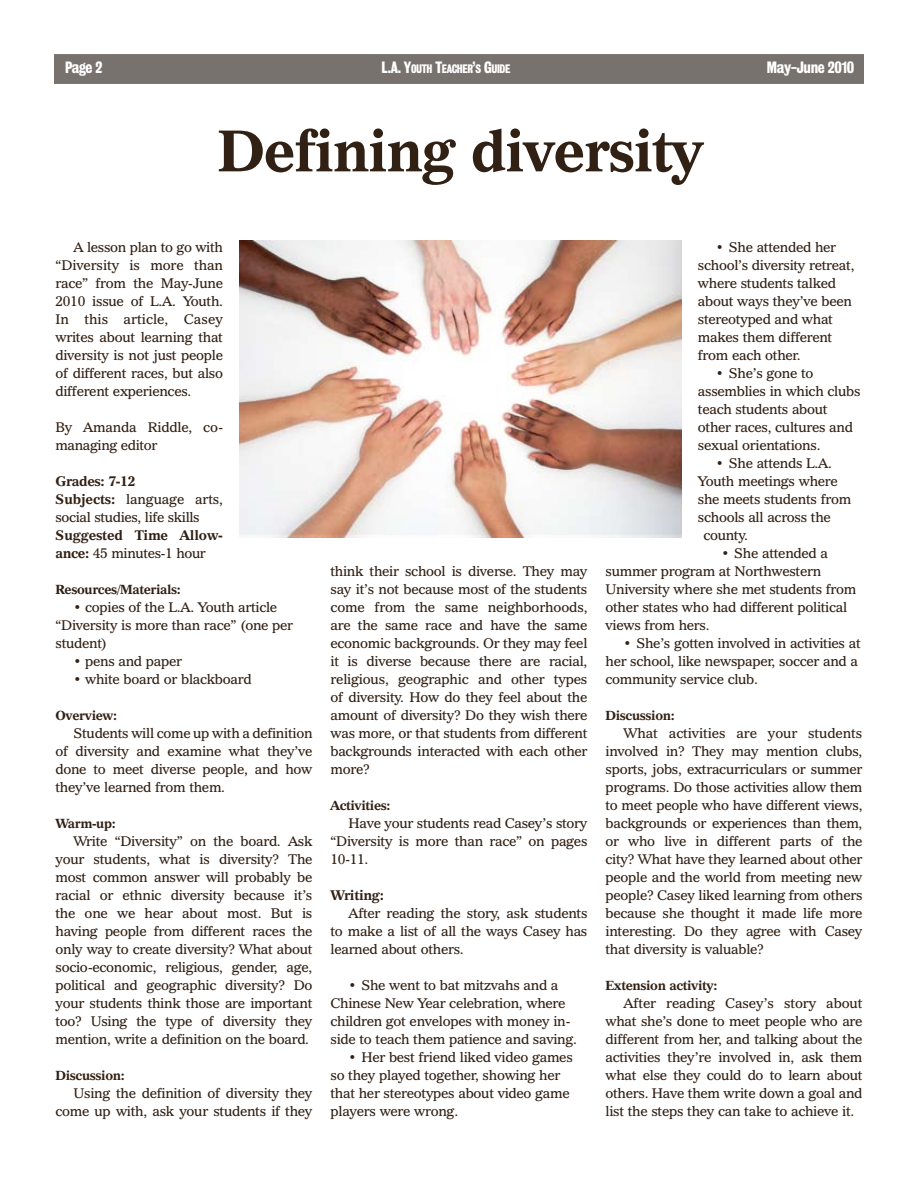
<style>
.page{position:relative;width:918px;height:1188px;background:#fff}
.page>*{position:absolute;margin:0;border:0;box-sizing:border-box;transform-origin:0 0}
.t1{font:700 56.85px "Imperial BT";letter-spacing:-.025em;color:#312014}
.t2{font:15px "Bureau Grot Three Seven";letter-spacing:-.025em;color:#fff}
.t3{font:13.5px/18px "Imperial BT";letter-spacing:-.02em;color:#312014}
.t4{font:700 13.5px/18px "Imperial BT";letter-spacing:-.01em;color:#312014}
.t5{font:700 12.75px "Imperial BT";letter-spacing:-.025em;color:#312014}
.t6{font:11.25px "Bureau Grot Three Seven";letter-spacing:-.035em;color:#fff}
.s1{font-size:15px}
.s2{font-weight:700}
.s3{font-weight:400}
</style>
<div class="page">
<div style="left:54px;top:54px;width:810px;height:30px;background:#78726f"></div>
<img style="left:239px;top:240px;width:443px;height:298px">
<p class="t2" style="left:65px;top:59px;width:39px">Page 2</p>
<p class="t6" style="left:382px;top:63px;width:130px"><span class="s1">L.A. Y</span>OUTH <span class="s1">T</span>EACHER<span class="s1">’</span>S <span class="s1">G</span>UIDE</p>
<p class="t2" style="left:767px;top:59px;width:89px">May-June 2010</p>
<h1 class="t1" style="left:218px;top:116px;width:487px">Defining diversity</h1>
<p class="t3" style="left:56px;top:238px;width:169px;text-align:justify;text-indent:18px">A lesson plan to go with “Diversity is more than race” from the May-June 2010 issue of L.A. Youth.<br>In this article, Casey writes about learning that diversity is not just people of different races, but also different experiences.</p>
<p class="t3" style="left:56px;top:418px;width:169px">By Amanda Riddle, co&shy;managing editor</p>
<p class="t3" style="left:56px;top:472px;width:169px"><span class="s2">Grades: 7-12<br>Subjects:</span> language arts, social studies, life skills</p>
<p class="t4" style="left:56px;top:526px;width:169px">Suggested Time Allow&shy;ance: <span class="s3">45 minutes-1 hour</span></p>
<p class="t5" style="left:56px;top:582px;width:127px">Resources/Materials:</p>
<p class="t3" style="left:56px;top:598px;width:239px;text-indent:18px">• copies of the L.A. Youth article “Diversity is more than race” (one per student)</p>
<p class="t3" style="left:74px;top:652px;width:110px">• pens and paper</p>
<p class="t3" style="left:74px;top:670px;width:180px">• white board or blackboard</p>
<p class="t5" style="left:56px;top:708px;width:63px">Overview:</p>
<p class="t3" style="left:56px;top:724px;width:258px;text-align:justify;text-indent:18px">Students will come up with a definition of diversity and examine what they’ve done to meet diverse people, and how they’ve learned from them.</p>
<p class="t5" style="left:56px;top:816px;width:62px">Warm-up:</p>
<p class="t3" style="left:56px;top:832px;width:259px;text-align:justify;text-indent:18px">Write “Diversity” on the board. Ask your students, what is diversity? The most common answer will probably be racial or ethnic diversity because it’s the one we hear about most. But is having people from different races the only way to create diversity? What about socio-economic, religious, gender, age, political and geographic diversity? Do your students think those are important too? Using the type of diversity they mention, write a definition on the board.</p>
<p class="t5" style="left:56px;top:1068px;width:71px">Discussion:</p>
<p class="t3" style="left:56px;top:1084px;width:258px;text-align:right">Using the definition of diversity they come up with, ask your students if they</p>
<p class="t3" style="left:331px;top:562px;width:259px;text-align:justify">think their school is diverse. They may say it’s not because most of the students come from the same neighborhoods, are the same race and have the same economic backgrounds. Or they may feel it is diverse because there are racial, religious, geographic and other types of diversity. How do they feel about the amount of diversity? Do they wish there was more, or that students from different backgrounds interacted with each other more?</p>
<p class="t5" style="left:331px;top:798px;width:62px">Activities:</p>
<p class="t3" style="left:331px;top:814px;width:258px;text-align:justify;text-indent:18px">Have your students read Casey’s story “Diversity is more than race” on pages 10-11.</p>
<p class="t4" style="left:331px;top:886px;width:55px">Writing:</p>
<p class="t3" style="left:331px;top:904px;width:258px;text-align:justify;text-indent:18px">After reading the story, ask students to make a list of all the ways Casey has learned about others.</p>
<p class="t3" style="left:331px;top:976px;width:248px;text-indent:18px">• She went to bat mitzvahs and a Chinese New Year celebration, where children got envelopes with money in&shy;side to teach them patience and saving.</p>
<p class="t3" style="left:331px;top:1048px;width:244px;text-indent:18px">• Her best friend liked video games so they played together, showing her that her stereotypes about video game players were wrong.</p>
<p class="t3" style="left:698px;top:238px;width:158px;text-indent:18px">• She attended her school’s diversity retreat, where students talked about ways they’ve been stereotyped and what makes them different from each other.</p>
<p class="t3" style="left:698px;top:364px;width:164px;text-indent:18px">• She’s gone to assemblies in which clubs teach students about other races, cultures and sexual orientations.</p>
<p class="t3" style="left:716px;top:454px;width:118px">• She attends L.A.</p>
<p class="t3" style="left:698px;top:472px;width:141px">Youth meetings where</p>
<p class="t3" style="left:698px;top:490px;width:155px">she meets students from</p>
<p class="t3" style="left:698px;top:508px;width:134px">schools all across the</p>
<p class="t3" style="left:703px;top:526px;width:46px">county.</p>
<p class="t3" style="left:606px;top:544px;width:252px;text-indent:116px">• She attended a summer program at Northwestern<br>University where she met students from other states who had different political views from hers.</p>
<p class="t3" style="left:606px;top:634px;width:257px;text-indent:18px">• She’s gotten involved in activities at her school, like newspaper, soccer and a community service club.</p>
<p class="t5" style="left:606px;top:708px;width:71px">Discussion:</p>
<p class="t3" style="left:606px;top:724px;width:259px;text-align:justify;text-indent:18px">What activities are your students involved in? They may mention clubs, sports, jobs, extracurriculars or summer programs. Do those activities allow them to meet people who have different views, backgrounds or experiences than them, or who live in different parts of the city? What have they learned about other people and the world from meeting new people? Casey liked learning from others because she thought it made life more interesting. Do they agree with Casey that diversity is valuable?</p>
<p class="t5" style="left:606px;top:978px;width:113px">Extension activity:</p>
<p class="t3" style="left:606px;top:994px;width:259px;text-align:justify;text-indent:18px">After reading Casey’s story about what she’s done to meet people who are different from her, and talking about the activities they’re involved in, ask them what else they could do to learn about others. Have them write down a goal and list the steps they can take to achieve it.</p>
</div>
